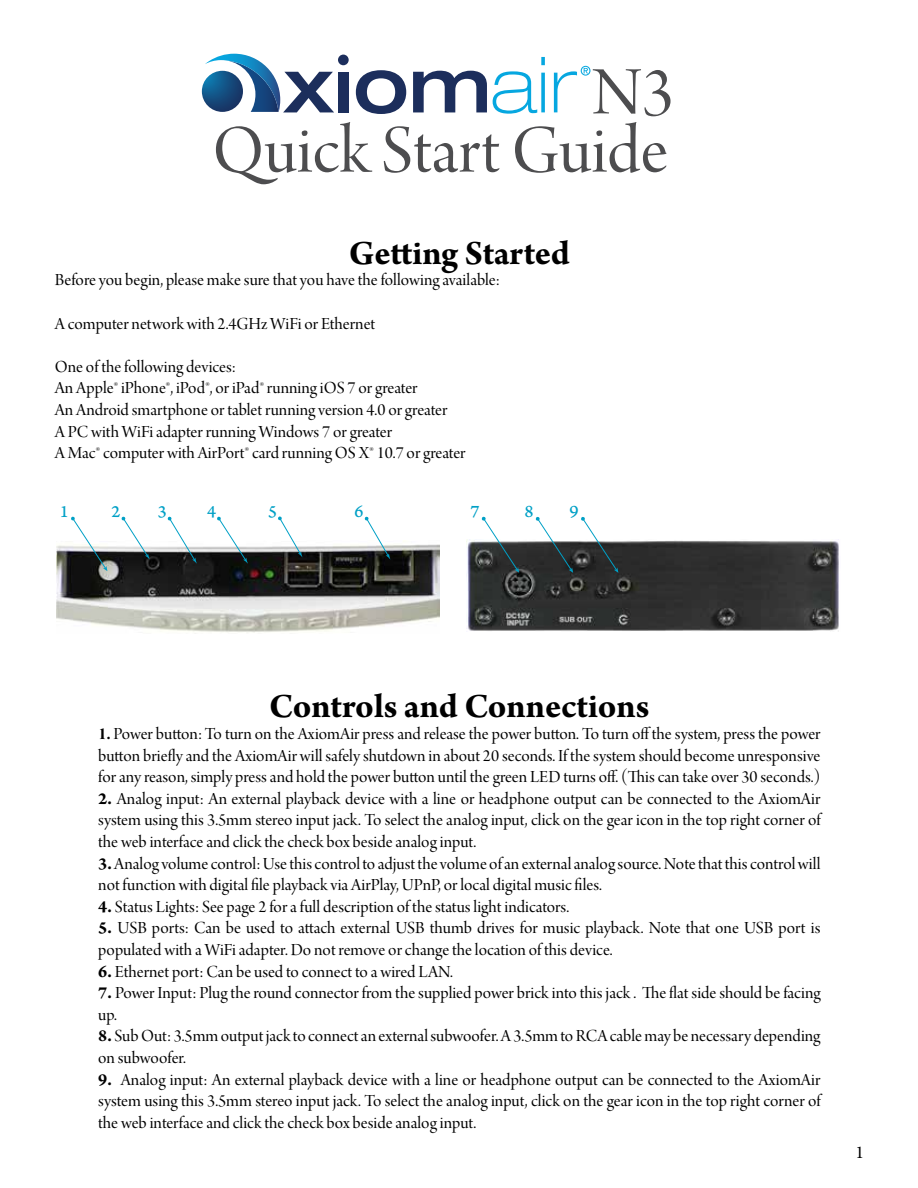
<style>
.page{position:relative;width:918px;height:1188px;background:#fff}
.page>*{position:absolute;margin:0;border:0;box-sizing:border-box;transform-origin:0 0}
.t1{font:72px/58.2px "Arno Pro Regular 36 pt";color:#4d4d4f;text-align:right}
.t2{font:700 36px "Arno Pro";letter-spacing:-.005em;color:#000}
.t3{font:18.45px "Arno Pro Caption";color:#00a0c6}
.t4{font:18px/21.6px "Arno Pro Regular 36 pt";color:#000}
.t5{font:18px "Minion Pro";color:#000}
.t6{font:17.85px "Arno Pro Caption";color:#00a0c6}
.s1{font-family:"Arno Pro Bold 36 pt"}
.s2{font-family:"Arno Pro";font-weight:700}
</style>
<div class="page">
<svg style="left:202px;top:71px;width:41px;height:41px"></svg>
<div style="left:338px;top:72px;width:11px;height:40px;background:#1c2e5c"></div>
<svg style="left:205px;top:54px;width:129px;height:58px"></svg>
<svg style="left:356px;top:70px;width:50px;height:44px"></svg>
<svg style="left:413px;top:71px;width:74px;height:41px"></svg>
<div style="left:338px;top:55px;width:11px;height:10px;background:#1c2e5c;border-radius:50%"></div>
<svg style="left:493px;top:71px;width:44px;height:43px"></svg>
<svg style="left:541px;top:73px;width:4px;height:39px"></svg>
<svg style="left:541px;top:57px;width:4px;height:8px"></svg>
<svg style="left:554px;top:66px;width:36px;height:46px"></svg>
<img style="left:57px;top:541px;width:382px;height:93px">
<svg style="left:71px;top:516px;width:36px;height:55px"></svg>
<svg style="left:121px;top:516px;width:29px;height:44px"></svg>
<svg style="left:167px;top:516px;width:30px;height:48px"></svg>
<svg style="left:217px;top:516px;width:31px;height:48px"></svg>
<svg style="left:278px;top:516px;width:24px;height:41px"></svg>
<svg style="left:365px;top:516px;width:25px;height:44px"></svg>
<img style="left:467px;top:540px;width:372px;height:92px">
<svg style="left:482px;top:517px;width:37px;height:56px"></svg>
<svg style="left:536px;top:517px;width:37px;height:56px"></svg>
<svg style="left:581px;top:517px;width:37px;height:56px"></svg>
<h1 class="t1" style="left:212px;top:68px;width:463px">N3<br>Quick Start Guide</h1>
<h2 class="t2" style="left:349px;top:232px;width:223px">Getting Started</h2>
<p class="t4" style="left:55px;top:270px;width:447px">Before you begin, please make sure that you have the following available:</p>
<p class="t4" style="left:55px;top:314px;width:322px">A computer network with 2.4GHz WiFi or Ethernet</p>
<p class="t4" style="left:55px;top:357px;width:412px">One of the following devices:<br>An Apple® iPhone®, iPod®, or iPad® running iOS 7 or greater<br>An Android smartphone or tablet running version 4.0 or greater<br>A PC with WiFi adapter running Windows 7 or greater<br>A Mac® computer with AirPort® card running OS X® 10.7 or greater</p>
<p class="t6" style="left:60px;top:501px;width:10px">1</p>
<p class="t6" style="left:112px;top:501px;width:10px">2</p>
<p class="t6" style="left:158px;top:501px;width:10px">3</p>
<p class="t6" style="left:207px;top:501px;width:10px">4</p>
<p class="t6" style="left:268px;top:501px;width:10px">5</p>
<p class="t6" style="left:355px;top:501px;width:10px">6</p>
<p class="t3" style="left:470px;top:500px;width:11px">7</p>
<p class="t3" style="left:524px;top:500px;width:11px">8</p>
<p class="t3" style="left:570px;top:500px;width:11px">9</p>
<h2 class="t2" style="left:269px;top:686px;width:382px">Controls and Connections</h2>
<p class="t4" style="left:98px;top:724px;width:724px;text-align:justify"><span class="s1">1.</span> Power button: To turn on the AxiomAir press and release the power button. To turn off the system, press the power button briefly and the AxiomAir will safely shutdown in about 20 seconds. If the system should become unresponsive for any reason, simply press and hold the power button until the green LED turns off. (This can take over 30 seconds.)</p>
<p class="t4" style="left:98px;top:789px;width:724px;text-align:justify"><span class="s2">2.</span> Analog input: An external playback device with a line or headphone output can be connected to the AxiomAir system using this 3.5mm stereo input jack. To select the analog input, click on the gear icon in the top right corner of the web interface and click the check box beside analog input.</p>
<p class="t4" style="left:98px;top:854px;width:724px"><span class="s2">3.</span> Analog volume control: Use this control to adjust the volume of an external analog source. Note that this control will not function with digital file playback via AirPlay, UPnP, or local digital music files.</p>
<p class="t4" style="left:98px;top:897px;width:472px"><span class="s2">4.</span> Status Lights: See page 2 for a full description of the status light indicators.</p>
<p class="t4" style="left:98px;top:918px;width:724px"><span class="s2">5.</span> USB ports: Can be used to attach external USB thumb drives for music playback. Note that one USB port is populated with a WiFi adapter. Do not remove or change the location of this device.</p>
<p class="t4" style="left:98px;top:962px;width:356px"><span class="s2">6.</span> Ethernet port: Can be used to connect to a wired LAN.</p>
<p class="t4" style="left:98px;top:983px;width:724px"><span class="s2">7.</span> Power Input: Plug the round connector from the supplied power brick into this jack . The flat side should be facing up.</p>
<p class="t4" style="left:98px;top:1026px;width:724px"><span class="s2">8.</span> Sub Out: 3.5mm output jack to connect an external subwoofer. A 3.5mm to RCA cable may be necessary depending on subwoofer.</p>
<p class="t4" style="left:98px;top:1070px;width:724px;text-align:justify"><span class="s2">9.</span> Analog input: An external playback device with a line or headphone output can be connected to the AxiomAir system using this 3.5mm stereo input jack. To select the analog input, click on the gear icon in the top right corner of the web interface and click the check box beside analog input.</p>
<p class="t5" style="left:855px;top:1140px;width:10px">1</p>
</div>
